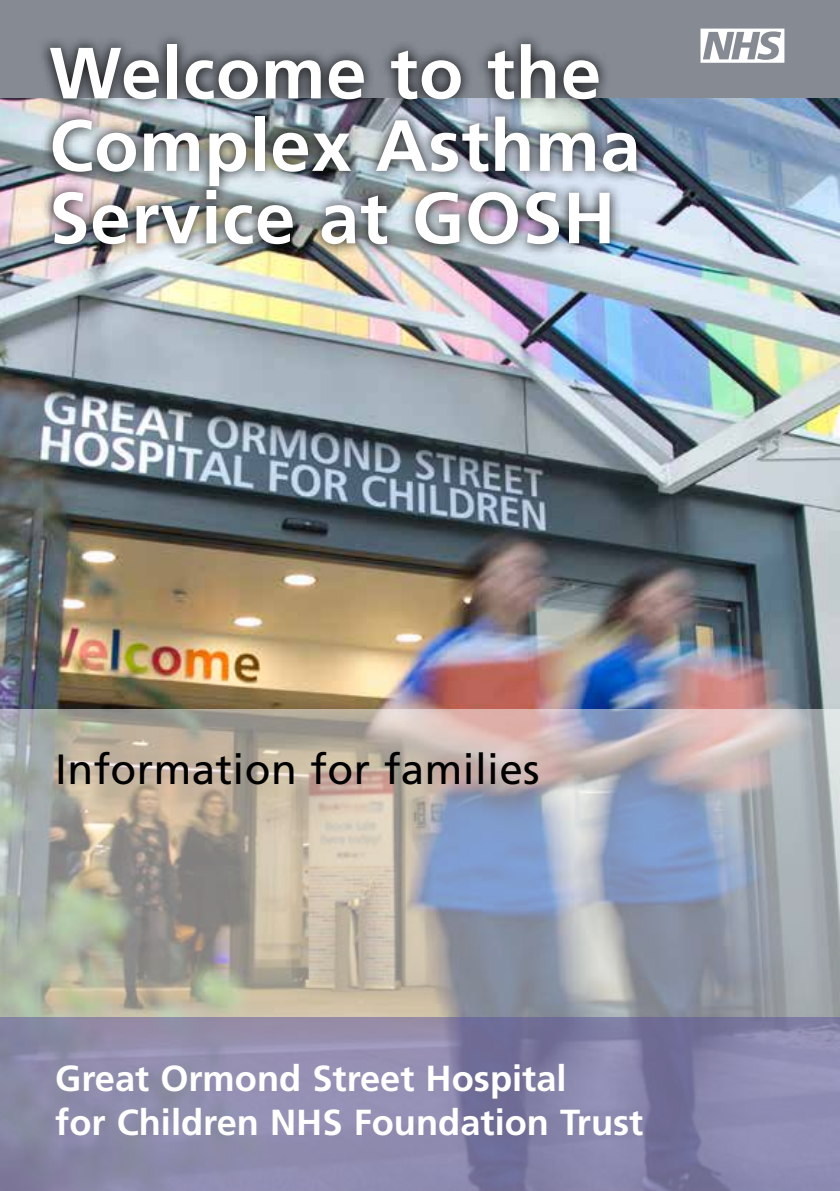
<style>
.page{position:relative;width:840px;height:1191px;background:#fff}
.page>*{position:absolute;margin:0;border:0;box-sizing:border-box;transform-origin:0 0}
.t1{font:700 72.4px/72.4px "Frutiger";letter-spacing:.01em;color:#fff}
.t2{font:42.2px "Frutiger";letter-spacing:.01em;color:#000}
.t3{font:700 36.2px/43.4px "Frutiger";color:#fff}
</style>
<div class="page">
<img style="left:0;top:98px;width:839px;height:611px">
<div style="left:0;top:0;width:839px;height:98px;background:#858a93"></div>
<svg style="left:700px;top:29px;width:84px;height:34px"></svg>
<img style="left:38px;top:37px;width:610px;height:219px">
<img style="left:0;top:709px;width:839px;height:308px">
<svg style="left:0;top:1017px;width:839px;height:174px;background:#8986a9"></svg>
<h1 class="t1" style="left:49px;top:36px;width:592px">Welcome to the<br>Complex Asthma<br>Service at GOSH</h1>
<p class="t2" style="left:55px;top:744px;width:485px">Information for families</p>
<p class="t3" style="left:55px;top:1056px;width:589px">Great Ormond Street Hospital<br>for Children NHS Foundation Trust</p>
</div>
